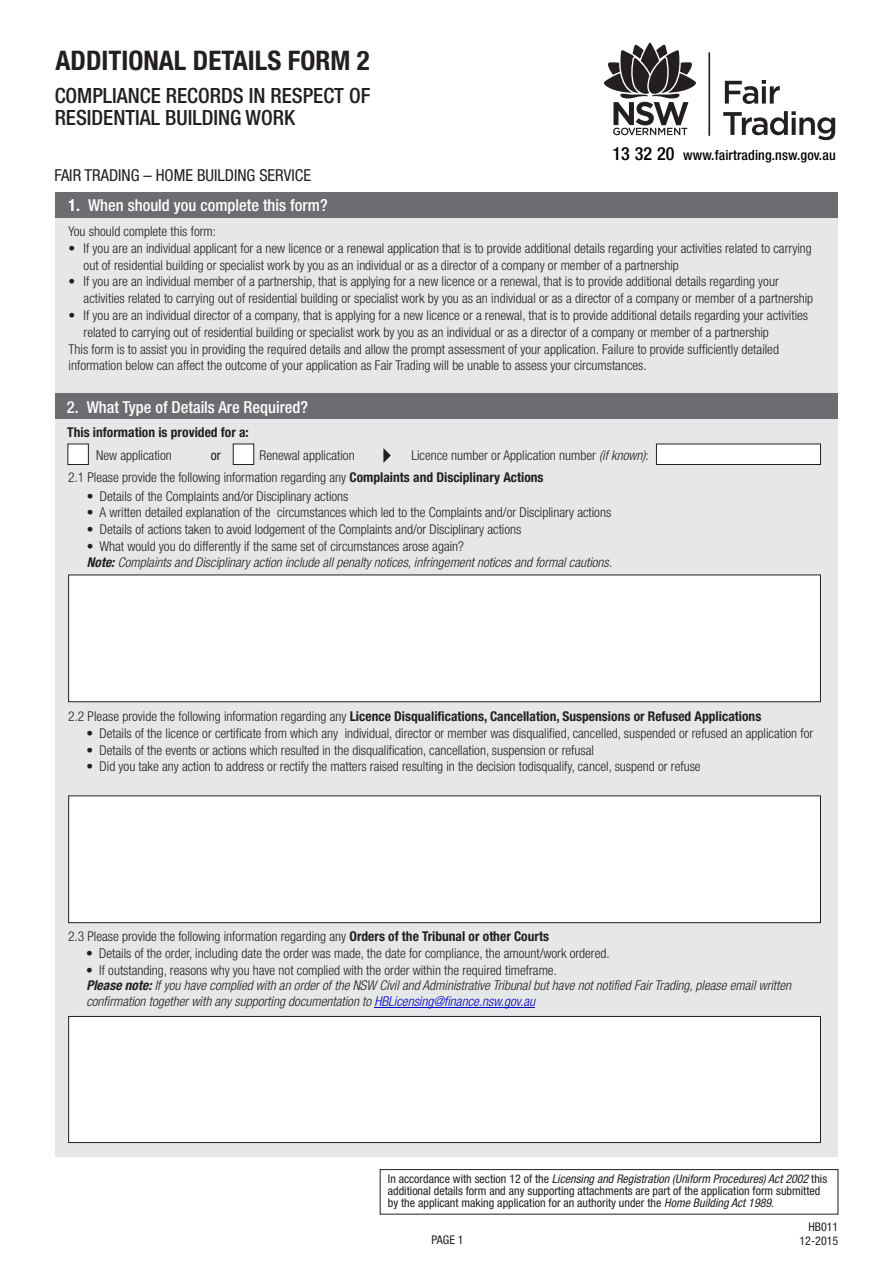
<style>
.page{position:relative;width:893px;height:1263px;background:#fff}
.page>*{position:absolute;margin:0;border:0;box-sizing:border-box;transform-origin:0 0}
.t1{font:700 condensed 27px "Helvetica Neue LT Std";color:#231f20}
.t2{font:500 condensed 21px/21.8px "Helvetica Neue LT Std";color:#231f20}
.t3{font:500 condensed 16.5px "Helvetica Neue LT Std";color:#fff}
.t4{font:condensed 16.5px "Helvetica Neue LT Std";color:#231f20}
.t5{font:500 condensed 13.95px "Helvetica Neue LT Std";letter-spacing:.01em;color:#000}
.t6{font:300 condensed 13.5px/16.6px "Helvetica Neue LT Std";color:#231f20}
.t7{font:italic 300 condensed 13.5px/15.3px "Helvetica Neue LT Std";color:#231f20}
.t8{font:700 condensed 13.5px "Helvetica Neue LT Std";color:#231f20}
.t9{font:condensed 13.5px "Helvetica Neue LT Std";color:#231f20}
.t10{font:condensed 12px/12px "Helvetica Neue LT Std";color:#231f20;text-align:right}
.s1{font-size:18.15px}
.s2{font-weight:400}
.s3{font-style:italic}
.s4{font-weight:700}
.s5{font-weight:300}
.s6{color:#0000c4}
</style>
<div class="page">
<div style="left:55px;top:200px;width:783px;height:956px;background:#e6e7e9"></div>
<div style="left:55px;top:192px;width:783px;height:25px;background:#6c6d70"></div>
<div style="left:55px;top:393px;width:782px;height:26px;background:#6c6d70"></div>
<hr style="left:708px;top:53px;width:2px;height:82px;background:#231f20">
<svg style="left:604px;top:43px;width:92px;height:92px"></svg>
<svg style="left:725px;top:80px;width:55px;height:24px"></svg>
<svg style="left:723px;top:111px;width:112px;height:29px"></svg>
<div style="left:68px;top:444px;width:21px;height:21px;background:#fff;border:1px solid #231f20"></div>
<div style="left:68px;top:796px;width:753px;height:127px;background:#fff;border:1px solid #231f20"></div>
<div style="left:68px;top:1016px;width:753px;height:127px;background:#fff;border:1px solid #231f20"></div>
<div style="left:68px;top:575px;width:753px;height:127px;background:#fff;border:1px solid #231f20"></div>
<div style="left:233px;top:444px;width:21px;height:21px;background:#fff;border:1px solid #231f20"></div>
<div style="left:656px;top:444px;width:165px;height:21px;background:#fff;border:1px solid #231f20"></div>
<hr style="left:374px;top:1007px;width:161px;height:1px;background:#0000c4">
<svg style="left:383px;top:448px;width:8px;height:15px"></svg>
<div style="left:380px;top:1169px;width:458px;height:45px;border:1px solid #231f20"></div>
<h1 class="t1" style="left:55px;top:51px;width:316px">ADDITIONAL DETAILS FORM 2</h1>
<h2 class="t2" style="left:55px;top:87px;width:317px">COMPLIANCE RECORDS IN RESPECT OF<br>RESIDENTIAL BUILDING WORK</h2>
<p class="t4" style="left:55px;top:169px;width:258px">FAIR TRADING – HOME BUILDING SERVICE</p>
<p class="t3" style="left:68px;top:199px;width:261px">1. When should you complete this form?</p>
<p class="t5" style="left:613px;top:150px;width:225px"><span class="s1">13 32 20</span> www.fairtrading.nsw.gov.au</p>
<p class="t6" style="left:69px;top:225px;width:149px">You should complete this form:</p>
<p class="t6" style="left:84px;top:242px;width:730px;text-indent:-15px"><span class="s2">•</span> If you are an individual applicant for a new licence or a renewal application that is to provide additional details regarding your activities related to carrying out of residential building or specialist work by you as an individual or as a director of a company or member of a partnership</p>
<p class="t6" style="left:84px;top:275px;width:731px;text-indent:-15px"><span class="s2">•</span> If you are an individual member of a partnership, that is applying for a new licence or a renewal, that is to provide additional details regarding your activities related to carrying out of residential building or specialist work by you as an individual or as a director of a company or member of a partnership</p>
<p class="t6" style="left:69px;top:309px;width:741px"><span class="s2">•</span> If you are an individual director of a company, that is applying for a new licence or a renewal, that is to provide additional details regarding your activities</p>
<p class="t6" style="left:84px;top:325px;width:687px">related to carrying out of residential building or specialist work by you as an individual or as a director of a company or member of a partnership</p>
<p class="t6" style="left:69px;top:342px;width:712px">This form is to assist you in providing the required details and allow the prompt assessment of your application. Failure to provide sufficiently detailed</p>
<p class="t6" style="left:69px;top:359px;width:580px">information below can affect the outcome of your application as Fair Trading will be unable to assess your circumstances.</p>
<p class="t3" style="left:67px;top:401px;width:243px">2. What Type of Details Are Required?</p>
<p class="t8" style="left:67px;top:427px;width:183px">This information is provided for a:</p>
<p class="t6" style="left:96px;top:449px;width:77px">New application</p>
<p class="t9" style="left:211px;top:451px;width:11px">or</p>
<p class="t6" style="left:411px;top:449px;width:239px">Licence number or Application number <span class="s3">(if known)</span>:</p>
<p class="t6" style="left:68px;top:446px;width:477px;line-height:22px;text-align:center">Renewal application<br>2.1 Please provide the following information regarding any <span class="s4">Complaints and Disciplinary Actions</span></p>
<p class="t6" style="left:87px;top:489px;width:263px"><span class="s2">•</span> Details of the Complaints and/or Disciplinary actions</p>
<p class="t6" style="left:87px;top:506px;width:526px"><span class="s2">•</span> A written detailed explanation of the circumstances which led to the Complaints and/or Disciplinary actions</p>
<p class="t6" style="left:87px;top:523px;width:436px"><span class="s2">•</span> Details of actions taken to avoid lodgement of the Complaints and/or Disciplinary actions</p>
<p class="t6" style="left:87px;top:539px;width:379px"><span class="s2">•</span> What would you do differently if the same set of circumstances arose again?</p>
<p class="t7" style="left:87px;top:556px;width:527px"><span class="s4">Note:</span> Complaints and Disciplinary action include all penalty notices, infringement notices and formal cautions.</p>
<p class="t8" style="left:68px;top:711px;width:695px"><span class="s5">2.2 Please provide the following information regarding any</span> Licence Disqualifications, Cancellation, Suspensions or Refused Applications</p>
<p class="t6" style="left:86px;top:727px;width:728px"><span class="s2">•</span> Details of the licence or certificate from which any individual, director or member was disqualified, cancelled, suspended or refused an application for</p>
<p class="t6" style="left:86px;top:743px;width:509px"><span class="s2">•</span> Details of the events or actions which resulted in the disqualification, cancellation, suspension or refusal</p>
<p class="t6" style="left:86px;top:760px;width:616px"><span class="s2">•</span> Did you take any action to address or rectify the matters raised resulting in the decision todisqualify, cancel, suspend or refuse</p>
<p class="t6" style="left:68px;top:930px;width:482px">2.3 Please provide the following information regarding any <span class="s4">Orders of the Tribunal or other Courts</span></p>
<p class="t6" style="left:86px;top:947px;width:525px"><span class="s2">•</span> Details of the order, including date the order was made, the date for compliance, the amount/work ordered.</p>
<p class="t6" style="left:86px;top:963px;width:472px"><span class="s2">•</span> If outstanding, reasons why you have not complied with the order within the required timeframe.</p>
<p class="t7" style="left:86px;top:980px;width:706px"><span class="s4">Please note:</span> If you have complied with an order of the NSW Civil and Administrative Tribunal but have not notified Fair Trading, please email written confirmation together with any supporting documentation to <span class="s6">HBLicensing@finance.nsw.gov.au</span></p>
<p class="t10" style="left:388px;top:1174px;width:441px;text-align:left">In accordance with section 12 of the <span class="s3">Licensing and Registration (Uniform Procedures) Act 2002</span> this additional details form and any supporting attachments are part of the application form submitted by the applicant making application for an authority under the <span class="s3">Home Building Act 1989</span>.</p>
<p class="t10" style="left:432px;top:1235px;width:33px">PAGE 1</p>
<p class="t10" style="left:799px;top:1221px;width:40px;line-height:13.8px">HB011<br>12-2015</p>
</div>
